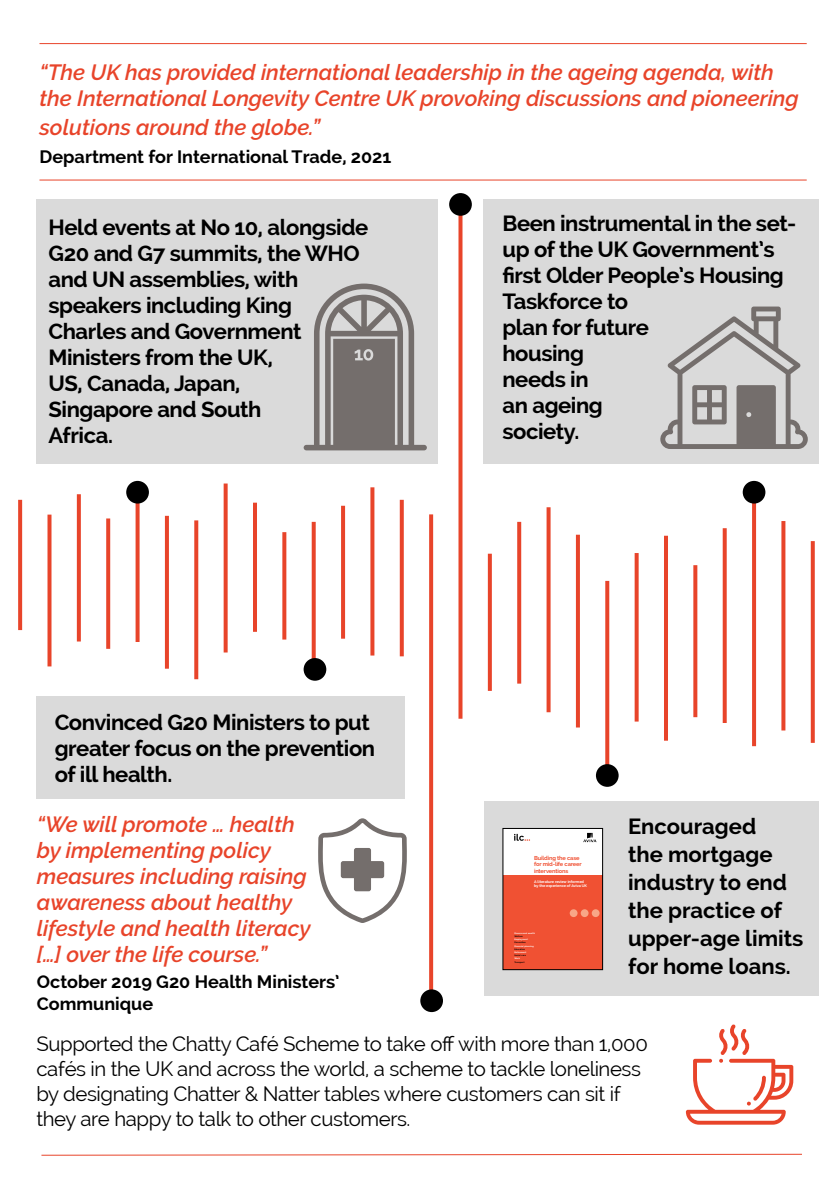
<style>
.page{position:relative;width:840px;height:1191px;background:#fff}
.page>*{position:absolute;margin:0;border:0;box-sizing:border-box;transform-origin:0 0}
.Normal__Web{font:700 22px/26px "Raleway";letter-spacing:-.02em;color:#000}
.t1{font:italic 600 22px/26px "Raleway";color:#e8442a}
.Normal__Web-2{font:700 22px/28px "Raleway";color:#000}
.Normal__Web-3{font:20.4px/25px "Raleway";letter-spacing:-.02em;color:#000}
.t2{font:700 18px/22px "Raleway";color:#000}
.t3{font:700 5.6px/6.2px "Raleway";letter-spacing:-.025em;color:#f05133}
.t4{font:700 3.8px/4.2px "Raleway";letter-spacing:-.015em;color:#fff}
.t5{font:700 2.2px/3.2px "Raleway";letter-spacing:.02em;color:#fff}
.s1{color:#000}
</style>
<div class="page">
<div style="left:36px;top:199px;width:401px;height:265px;background:#dadada"></div>
<div style="left:484px;top:801px;width:334px;height:194px;background:#dadada"></div>
<div style="left:483px;top:199px;width:335px;height:265px;background:#dadada"></div>
<svg style="left:399px;top:500px;width:4px;height:156px"></svg>
<svg style="left:77px;top:494px;width:4px;height:147px"></svg>
<svg style="left:751px;top:503px;width:4px;height:243px"></svg>
<svg style="left:575px;top:535px;width:4px;height:192px"></svg>
<hr style="left:253px;top:502px;width:4px;height:130px;background:#e8442a">
<svg style="left:429px;top:514px;width:4px;height:475px;background:#e84a31"></svg>
<svg style="left:106px;top:518px;width:4px;height:131px"></svg>
<svg style="left:781px;top:521px;width:4px;height:209px"></svg>
<svg style="left:605px;top:581px;width:4px;height:183px"></svg>
<svg style="left:282px;top:532px;width:4px;height:107px"></svg>
<svg style="left:458px;top:216px;width:4px;height:502px;background:#ea5b44"></svg>
<svg style="left:135px;top:503px;width:4px;height:139px"></svg>
<svg style="left:634px;top:553px;width:4px;height:168px"></svg>
<svg style="left:311px;top:522px;width:4px;height:136px"></svg>
<svg style="left:487px;top:554px;width:4px;height:137px"></svg>
<svg style="left:165px;top:516px;width:4px;height:152px"></svg>
<svg style="left:664px;top:536px;width:3px;height:204px"></svg>
<svg style="left:517px;top:522px;width:4px;height:161px"></svg>
<svg style="left:194px;top:520px;width:4px;height:159px"></svg>
<svg style="left:693px;top:565px;width:4px;height:152px"></svg>
<svg style="left:546px;top:507px;width:4px;height:205px"></svg>
<svg style="left:223px;top:483px;width:4px;height:169px"></svg>
<svg style="left:722px;top:528px;width:4px;height:195px"></svg>
<svg style="left:370px;top:487px;width:4px;height:168px"></svg>
<svg style="left:47px;top:514px;width:4px;height:152px"></svg>
<svg style="left:341px;top:506px;width:4px;height:132px"></svg>
<svg style="left:18px;top:500px;width:4px;height:130px"></svg>
<div style="left:502px;top:828px;width:100px;height:141px;background:#fff"></div>
<div style="left:502px;top:875px;width:100px;height:94px;background:#f05133"></div>
<div style="left:569px;top:909px;width:8px;height:8px;background:#f8a687;border-radius:50%"></div>
<div style="left:580px;top:909px;width:8px;height:8px;background:#f8a687;border-radius:50%"></div>
<div style="left:591px;top:909px;width:8px;height:8px;background:#f8a687;border-radius:50%"></div>
<svg style="left:514px;top:834px;width:15px;height:6px"></svg>
<svg style="left:583px;top:833px;width:13px;height:9px"></svg>
<div style="left:502px;top:828px;width:100px;height:142px;border:1px solid #000"></div>
<svg style="left:318px;top:818px;width:89px;height:105px"></svg>
<hr style="left:39px;top:43px;width:767px;height:1px;background:#e8442a">
<hr style="left:39px;top:179px;width:767px;height:1px;background:#e8442a">
<svg style="left:303px;top:283px;width:123px;height:167px"></svg>
<div style="left:595px;top:764px;width:23px;height:23px;background:#000;border-radius:50%"></div>
<div style="left:449px;top:193px;width:22px;height:23px;background:#000;border-radius:50%"></div>
<svg style="left:810px;top:541px;width:4px;height:202px"></svg>
<div style="left:742px;top:481px;width:23px;height:22px;background:#000;border-radius:50%"></div>
<div style="left:36px;top:697px;width:368px;height:102px;background:#dadada"></div>
<div style="left:126px;top:481px;width:23px;height:22px;background:#000;border-radius:50%"></div>
<div style="left:303px;top:658px;width:23px;height:22px;background:#000;border-radius:50%"></div>
<svg style="left:660px;top:306px;width:147px;height:143px"></svg>
<svg style="left:685px;top:1024px;width:107px;height:100px"></svg>
<div style="left:420px;top:989px;width:23px;height:23px;background:#000;border-radius:50%"></div>
<svg style="left:41px;top:1153px;width:761px;height:3px"></svg>
<p class="t1" style="left:39px;top:59px;width:760px">“The UK has provided international leadership in the ageing agenda, with the International Longevity Centre UK provoking discussions and pioneering</p>
<p class="t1" style="left:39px;top:114px;width:282px">solutions around the globe.”</p>
<p class="t2" style="left:39px;top:145px;width:353px">Department for International Trade, 2021</p>
<p class="Normal__Web" style="left:48px;top:214px;width:321px">Held events at No 10, alongside<br>G20 and G7 summits, the WHO and UN assemblies, with speakers including King<br>Charles and Government<br>Ministers from the UK,<br>US, Canada, Japan,<br>Singapore and South<br>Africa.</p>
<p class="Normal__Web" style="left:55px;top:709px;width:322px">Convinced G20 Ministers to put greater focus on the prevention of ill health.</p>
<p class="t1" style="left:37px;top:811px;width:275px">“We will promote … health by implementing policy measures including raising awareness about healthy lifestyle and health literacy […] over the life course.”</p>
<p class="t2" style="left:37px;top:971px;width:304px">October 2019 G20 Health Ministers’<br>Communique</p>
<p class="Normal__Web" style="left:502px;top:210px;width:295px">Been instrumental in the set&shy;up of the UK Government’s first Older People’s Housing<br>Taskforce to<br>plan for future<br>housing<br>needs in<br>an ageing<br>society.</p>
<p class="t3" style="left:534px;top:855px;width:49px">Building the case for mid-life career interventions</p>
<p class="t4" style="left:534px;top:879px;width:54px">A literature review informed by the experience of Aviva UK</p>
<p class="t5" style="left:514px;top:931px;width:22px">Finance and wealth<br><span class="s1">Welfare<br></span>Employment<br><span class="s1">Prevention<br></span>Financial planning<br><span class="s1">Education<br></span>Retirement<br><span class="s1">Social care<br></span>Work<br><span class="s1">Transport</span></p>
<p class="Normal__Web-2" style="left:627px;top:812px;width:177px">Encouraged<br>the mortgage industry to end the practice of upper-age limits for home loans.</p>
<p class="Normal__Web-3" style="left:36px;top:1031px;width:612px">Supported the Chatty Café Scheme to take off with more than 1,000 cafés in the UK and across the world, a scheme to tackle loneliness by designating Chatter &amp; Natter tables where customers can sit if they are happy to talk to other customers.</p>
</div>
